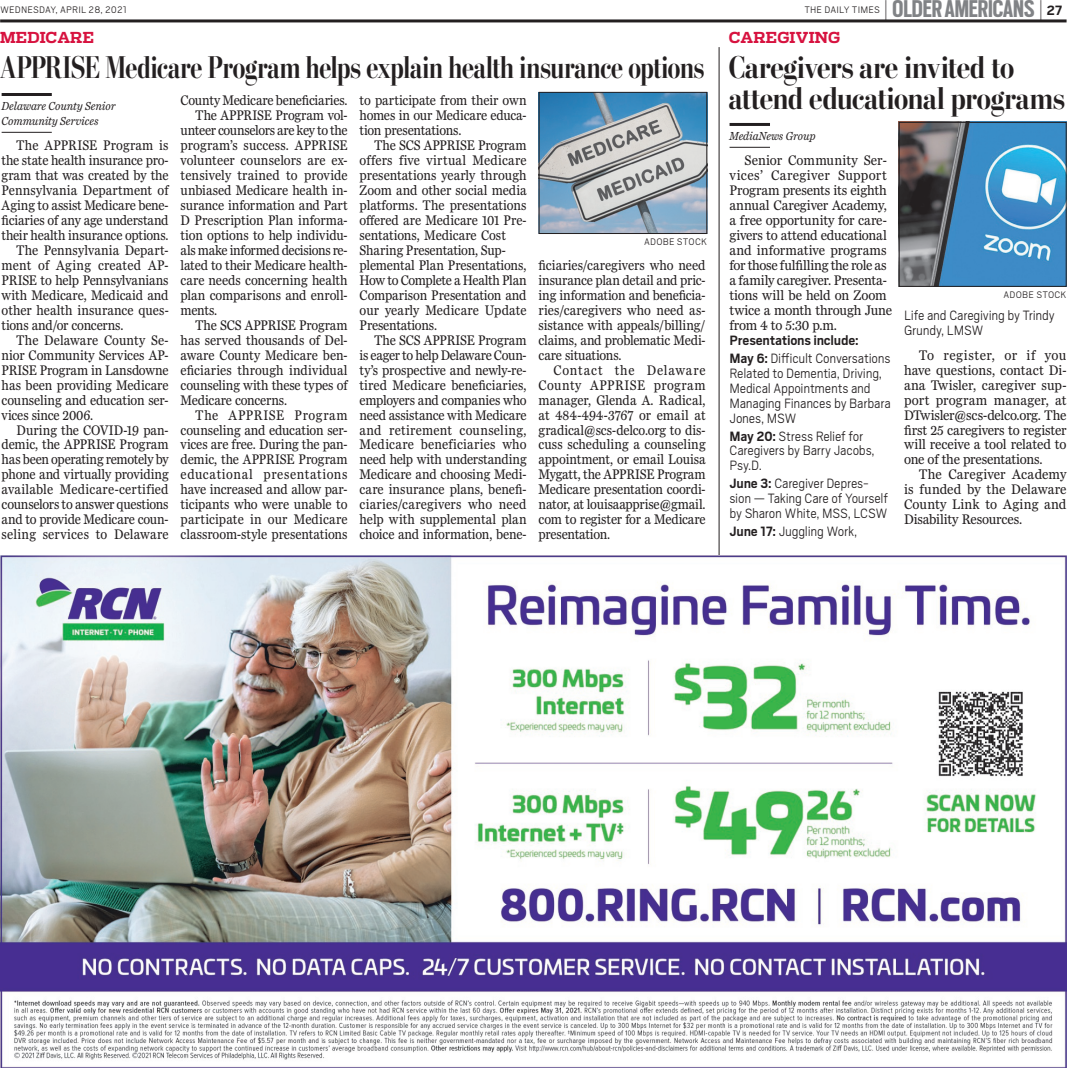
<style>
.page{position:relative;width:1068px;height:1068px;background:#fff}
.page>*{position:absolute;margin:0;border:0;box-sizing:border-box;transform-origin:0 0}
.t1{font:700 31.5px "Stilson Display";letter-spacing:-.005em;color:#231f20;scale:.87 1}
.t2{font:700 31.5px/30.9px "Stilson Display";letter-spacing:-.005em;color:#231f20}
.t3{font:700 27px "Scout Cond";letter-spacing:-.005em;color:#818386}
.t4{font:300 15px/15px "Cub Scout";letter-spacing:-.015em;color:#231f20;scale:.94 1}
.t5{font:700 15px/18px "Cub Scout";letter-spacing:-.02em;color:#231f20;scale:.94 1}
.t6{font:700 15px "Receiver";letter-spacing:.015em;color:#d7123f}
.t7{font:14.25px/15px "Miller Daily Two";letter-spacing:-.005em;color:#231f20;text-align:justify;scale:.91 1}
.t8{font:14.25px/15px "Miller Daily Two";letter-spacing:-.005em;color:#231f20;text-align:justify;scale:.94 1}
.t9{font:14.25px "Miller Daily Two";letter-spacing:.02em;color:#231f20;scale:.91 1}
.t10{font:14.25px "Miller Daily Two";letter-spacing:.015em;color:#231f20;scale:.91 1}
.t11{font:14.25px "Miller Daily Two";letter-spacing:.045em;color:#231f20;scale:.91 1}
.t12{font:14.25px "Miller Daily Two";letter-spacing:-.025em;color:#231f20;scale:.91 1}
.t13{font:italic 12px/15px "Miller Daily Two";color:#231f20;scale:.91 1}
.t14{font:italic 12px "Miller Daily Two";color:#231f20;scale:.9 1}
.t15{font:300 10.5px "Cub Scout";letter-spacing:.01em;color:#231f20}
.s1{font-family:"Cub Scout";font-weight:300;font-size:25.8px;color:#231f20}
.s2{font-family:"Cub Scout";font-size:15px;color:#231f20}
.s3{font-weight:300}
.s4{font-weight:700}
</style>
<div class="page">
<hr style="left:2px;top:93px;width:50px;height:3px;background:#231f20">
<hr style="left:2px;top:132px;width:50px;height:1px;background:#231f20">
<hr style="left:730px;top:123px;width:40px;height:3px;background:#231f20">
<hr style="left:730px;top:147px;width:40px;height:1px;background:#231f20">
<hr style="left:719px;top:47px;width:1px;height:584px;background:#231f20">
<img style="left:901px;top:124px;width:164px;height:161px">
<div style="left:899px;top:122px;width:168px;height:165px;border:1px solid #231f20"></div>
<img style="left:541px;top:94px;width:164px;height:138px">
<div style="left:539px;top:92px;width:168px;height:142px;border:1px solid #231f20"></div>
<img style="left:0;top:556px;width:1067px;height:512px">
<hr style="left:0;top:19px;width:1067px;height:3px;background:#231f20">
<p class="t15" style="left:0;top:3px;width:128px">WEDNESDAY, APRIL 28, 2021</p>
<p class="t15" style="left:804px;top:3px;width:77px">THE DAILY TIMES</p>
<h2 class="t3" style="left:884px;top:-6px;width:180px"><span class="s1">|</span> OLDERAMERICANS <span class="s1">|</span> <span class="s2">27</span></h2>
<p class="t6" style="left:0;top:29px;width:95px">MEDICARE</p>
<h1 class="t1" style="left:0;top:49px;width:811px">APPRISE Medicare Program helps explain health insurance options</h1>
<p class="t13" style="left:2px;top:99px;width:127px">Delaware County Senior<br>Community Services</p>
<p class="t10" style="left:17px;top:137px;width:169px">The APPRISE Program is</p>
<p class="t7" style="left:2px;top:152px;width:185px">the state health insurance pro-</p>
<p class="t7" style="left:2px;top:167px;width:185px">gram that was created by the</p>
<p class="t7" style="left:2px;top:182px;width:185px">Pennsylvania Department of</p>
<p class="t7" style="left:2px;top:197px;width:185px">Aging to assist Medicare bene-</p>
<p class="t7" style="left:2px;top:212px;width:185px">ficiaries of any age understand</p>
<p class="t7" style="left:2px;top:227px;width:185px">their health insurance options.</p>
<p class="t7" style="left:17px;top:242px;width:169px">The Pennsylvania Depart-</p>
<p class="t9" style="left:2px;top:257px;width:185px">ment of Aging created AP-</p>
<p class="t7" style="left:2px;top:272px;width:185px">PRISE to help Pennsylvanians</p>
<p class="t7" style="left:2px;top:287px;width:185px">with Medicare, Medicaid and</p>
<p class="t7" style="left:2px;top:302px;width:185px">other health insurance ques-</p>
<p class="t7" style="left:2px;top:317px;width:135px">tions and/or concerns.</p>
<p class="t7" style="left:17px;top:332px;width:169px">The Delaware County Se-</p>
<p class="t7" style="left:2px;top:347px;width:185px">nior Community Services AP-</p>
<p class="t7" style="left:2px;top:362px;width:185px">PRISE Program in Lansdowne</p>
<p class="t7" style="left:2px;top:377px;width:185px">has been providing Medicare</p>
<p class="t7" style="left:2px;top:392px;width:185px">counseling and education ser-</p>
<p class="t7" style="left:2px;top:407px;width:102px">vices since 2006.</p>
<p class="t7" style="left:17px;top:422px;width:169px">During the COVID-19 pan-</p>
<p class="t7" style="left:2px;top:437px;width:185px">demic, the APPRISE Program</p>
<p class="t7" style="left:2px;top:452px;width:185px">has been operating remotely by</p>
<p class="t7" style="left:2px;top:467px;width:185px">phone and virtually providing</p>
<p class="t9" style="left:2px;top:482px;width:185px">available Medicare-certified</p>
<p class="t7" style="left:2px;top:497px;width:185px">counselors to answer questions</p>
<p class="t7" style="left:2px;top:512px;width:185px">and to provide Medicare coun-</p>
<p class="t9" style="left:2px;top:527px;width:185px">seling services to Delaware</p>
<p class="t7" style="left:181px;top:93px;width:185px">County Medicare beneficiaries.</p>
<p class="t7" style="left:196px;top:108px;width:169px">The APPRISE Program vol-</p>
<p class="t7" style="left:181px;top:123px;width:185px">unteer counselors are key to the</p>
<p class="t7" style="left:181px;top:137px;width:185px">program’s success. APPRISE</p>
<p class="t7" style="left:181px;top:152px;width:185px">volunteer counselors are ex-</p>
<p class="t7" style="left:181px;top:167px;width:185px">tensively trained to provide</p>
<p class="t7" style="left:181px;top:182px;width:185px">unbiased Medicare health in-</p>
<p class="t7" style="left:181px;top:197px;width:185px">surance information and Part</p>
<p class="t7" style="left:181px;top:212px;width:185px">D Prescription Plan informa-</p>
<p class="t7" style="left:181px;top:227px;width:185px">tion options to help individu-</p>
<p class="t12" style="left:181px;top:242px;width:185px">als make informed decisions re-</p>
<p class="t7" style="left:181px;top:257px;width:185px">lated to their Medicare health-</p>
<p class="t7" style="left:181px;top:272px;width:185px">care needs concerning health</p>
<p class="t7" style="left:181px;top:287px;width:185px">plan comparisons and enroll-</p>
<p class="t7" style="left:181px;top:302px;width:42px">ments.</p>
<p class="t7" style="left:196px;top:317px;width:169px">The SCS APPRISE Program</p>
<p class="t7" style="left:181px;top:332px;width:185px">has served thousands of Del-</p>
<p class="t7" style="left:181px;top:347px;width:185px">aware County Medicare ben-</p>
<p class="t7" style="left:181px;top:362px;width:185px">eficiaries through individual</p>
<p class="t7" style="left:181px;top:377px;width:185px">counseling with these types of</p>
<p class="t7" style="left:181px;top:392px;width:118px">Medicare concerns.</p>
<p class="t11" style="left:196px;top:407px;width:169px">The APPRISE Program</p>
<p class="t7" style="left:181px;top:422px;width:185px">counseling and education ser-</p>
<p class="t7" style="left:181px;top:437px;width:185px">vices are free. During the pan-</p>
<p class="t7" style="left:181px;top:452px;width:185px">demic, the APPRISE Program</p>
<p class="t11" style="left:181px;top:467px;width:185px">educational presentations</p>
<p class="t7" style="left:181px;top:482px;width:185px">have increased and allow par-</p>
<p class="t7" style="left:181px;top:497px;width:185px">ticipants who were unable to</p>
<p class="t10" style="left:181px;top:512px;width:185px">participate in our Medicare</p>
<p class="t7" style="left:181px;top:527px;width:185px">classroom-style presentations</p>
<p class="t7" style="left:360px;top:93px;width:185px">to participate from their own homes in our Medicare educa&shy;tion presentations.</p>
<p class="t7" style="left:360px;top:137px;width:185px;text-align:left;text-indent:15px">The SCS APPRISE Program offers five virtual Medicare presentations yearly through<br>Zoom and other social media platforms. The presentations offered are Medicare 101 Pre&shy;sentations, Medicare Cost<br>Sharing Presentation, Sup&shy;plemental Plan Presentations,<br>How to Complete a Health Plan<br>Comparison Presentation and our yearly Medicare Update<br>Presentations.</p>
<p class="t7" style="left:360px;top:332px;width:185px;text-indent:15px">The SCS APPRISE Program is eager to help Delaware Coun&shy;ty’s prospective and newly-re&shy;tired Medicare beneficiaries, employers and companies who need assistance with Medicare and retirement counseling, Medicare beneficiaries who need help with understanding Medicare and choosing Medi&shy;care insurance plans, benefi&shy;ciaries/caregivers who need help with supplemental plan choice and information, bene-</p>
<p class="t15" style="left:644px;top:236px;width:64px">ADOBE STOCK</p>
<p class="t7" style="left:539px;top:257px;width:185px">ficiaries/caregivers who need insurance plan detail and pric&shy;ing information and beneficia&shy;ries/caregivers who need as&shy;sistance with appeals/billing/ claims, and problematic Medi&shy;care situations.</p>
<p class="t7" style="left:539px;top:362px;width:185px;text-indent:15px">Contact the Delaware County APPRISE program manager, Glenda A. Radical, at 484-494-3767 or email at gradical@scs-delco.org to dis&shy;cuss scheduling a counseling appointment, or email Louisa Mygatt, the APPRISE Program Medicare presentation coordi&shy;nator, at louisaapprise@gmail. com to register for a Medicare presentation.</p>
<p class="t6" style="left:729px;top:29px;width:113px">CAREGIVING</p>
<h1 class="t2" style="left:729px;top:52px;width:338px">Caregivers are invited to attend educational programs</h1>
<p class="t14" style="left:730px;top:130px;width:97px">MediaNews Group</p>
<p class="t8" style="left:730px;top:152px;width:174px;text-align:left;text-indent:15px">Senior Community Ser&shy;vices’ Caregiver Support<br>Program presents its eighth annual Caregiver Academy, a free opportunity for care&shy;givers to attend educational and informative programs for those fulfilling the role as a family caregiver. Presenta&shy;tions will be held on Zoom twice a month through June from 4 to 5:30 p.m.</p>
<p class="t5" style="left:730px;top:331px;width:173px">Presentations include:<br>May 6: <span class="s3">Difficult Conversations</span></p>
<p class="t4" style="left:730px;top:365px;width:173px">Related to Dementia, Driving,<br>Medical Appointments and<br>Managing Finances by Barbara<br>Jones, MSW</p>
<p class="t4" style="left:730px;top:428px;width:156px"><span class="s4">May 20:</span> Stress Relief for<br>Caregivers by Barry Jacobs,<br>Psy.D.</p>
<p class="t4" style="left:730px;top:476px;width:170px"><span class="s4">June 3:</span> Caregiver Depres&shy;sion — Taking Care of Yourself by Sharon White, MSS, LCSW</p>
<p class="t4" style="left:730px;top:524px;width:137px"><span class="s4">June 17:</span> Juggling Work,</p>
<p class="t15" style="left:1004px;top:289px;width:64px">ADOBE STOCK</p>
<p class="t4" style="left:904px;top:308px;width:162px">Life and Caregiving by Trindy<br>Grundy, LMSW</p>
<p class="t8" style="left:904px;top:347px;width:174px;text-indent:15px">To register, or if you have questions, contact Di&shy;ana Twisler, caregiver sup&shy;port program manager, at DTwisler@scs-delco.org. The first 25 caregivers to register will receive a tool related to one of the presentations.</p>
<p class="t8" style="left:904px;top:467px;width:174px;text-indent:15px">The Caregiver Academy is funded by the Delaware County Link to Aging and Disability Resources.</p>
</div>
